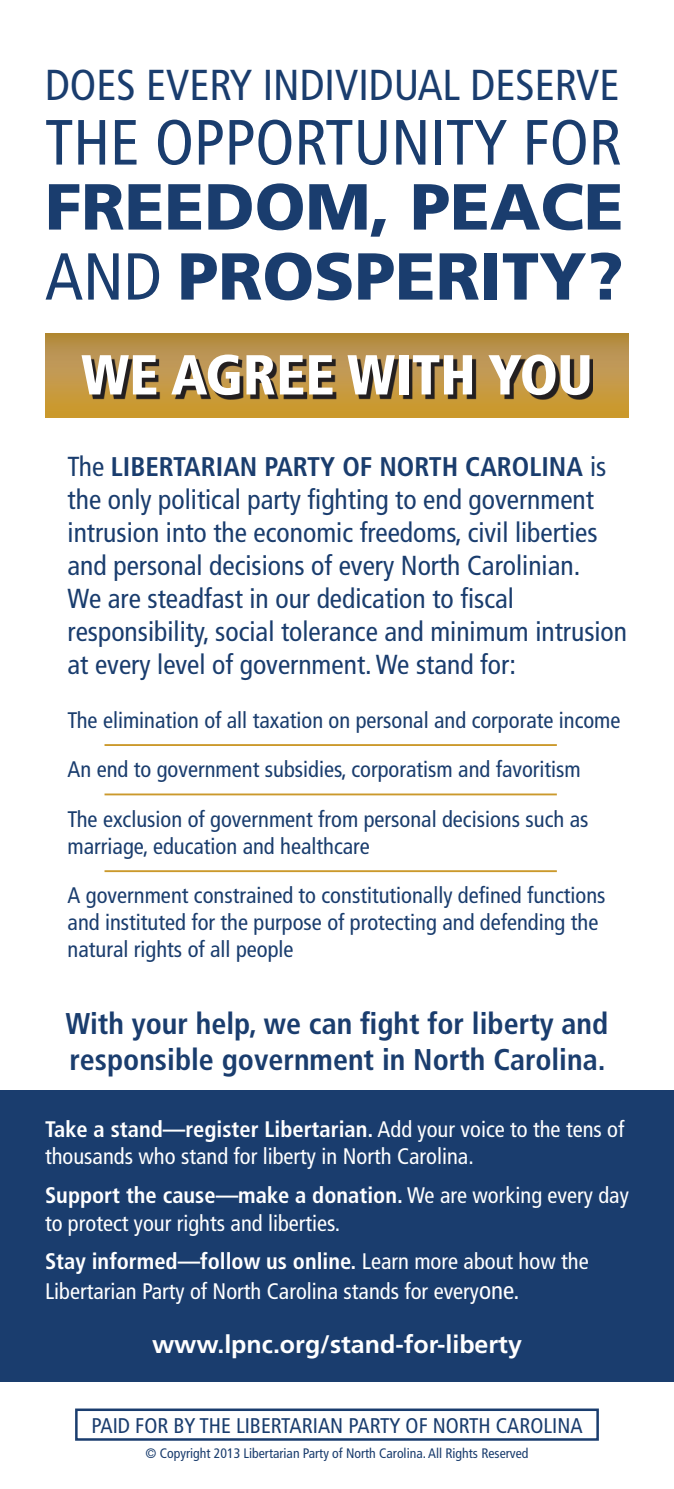
<style>
.page{position:relative;width:674px;height:1489px;background:#fff}
.page>*{position:absolute;margin:0;border:0;box-sizing:border-box;transform-origin:0 0}
.Paragraph_Style_1{font:900 66.25px "Frutiger LT Std";color:#1a3d6e}
.Paragraph_Style_1-2{font:900 65px "Frutiger LT Std";color:#1a3d6e}
.Paragraph_Style_1-3{font:condensed 63.75px "Frutiger LT Std";color:#1a3d6e}
.t1{font:900 condensed 56.25px "Frutiger LT Std";color:#fff}
.Paragraph_Style_1-4{font:condensed 43.25px "Frutiger LT Std";color:#1a3d6e}
.t2{font:700 condensed 30px/36px "Frutiger LT Std";color:#1a3d6e}
.t3{font:condensed 27.5px/33px "Frutiger LT Std";color:#1a3d6e}
.t4{font:700 condensed 27px "Frutiger LT Std";color:#1a3d6e}
.t5{font:700 25px "Frutiger LT Std";color:#fff}
.t6{font:condensed 22.5px/27px "Frutiger LT Std";color:#1a3d6e}
.t7{font:condensed 22.5px/27.5px "Frutiger LT Std";color:#fff}
.t8{font:condensed 21.25px "Frutiger LT Std";color:#1a3d6e}
.t9{font:condensed 13.75px "Frutiger LT Std";color:#1a3d6e}
.s1{font-weight:400;font-stretch:condensed}
.s2{font-weight:400;font-size:27.5px}
.s3{font-weight:700}
.s4{font-size:25px}
</style>
<div class="page">
<div style="left:0;top:1090px;width:673px;height:292px;background:#1a3d6e"></div>
<div style="left:75px;top:1408px;width:523px;height:32px;border:2px solid #1a3d6e"></div>
<hr style="left:104px;top:744px;width:452px;height:2px;background:#cb992c">
<hr style="left:104px;top:793px;width:452px;height:2px;background:#cb992c">
<hr style="left:104px;top:870px;width:452px;height:2px;background:#cb992c">
<svg style="left:45px;top:334px;width:583px;height:84px;background:#bf943e"></svg>
<svg style="left:85px;top:358px;width:508px;height:41px;background:#745c36"></svg>
<p class="Paragraph_Style_1-4" style="left:45px;top:59px;width:575px">DOES EVERY INDIVIDUAL DESERVE</p>
<p class="Paragraph_Style_1-3" style="left:45px;top:105px;width:578px">THE OPPORTUNITY FOR</p>
<p class="Paragraph_Style_1-2" style="left:45px;top:168px;width:579px">FREEDOM, PEACE</p>
<p class="Paragraph_Style_1" style="left:45px;top:236px;width:579px"><span class="s1">AND</span> PROSPERITY?</p>
<p class="t1" style="left:81px;top:341px;width:512px">WE AGREE WITH YOU</p>
<p class="t4" style="left:68px;top:450px;width:540px"><span class="s2">The</span> LIBERTARIAN PARTY OF NORTH CAROLINA <span class="s2">is</span></p>
<p class="t3" style="left:68px;top:483px;width:560px">the only political party fighting to end government intrusion into the economic freedoms, civil liberties and personal decisions of every North Carolinian.<br>We are steadfast in our dedication to fiscal responsibility, social tolerance and minimum intrusion at every level of government. We stand for:</p>
<p class="t6" style="left:68px;top:706px;width:554px">The elimination of all taxation on personal and corporate income</p>
<p class="t6" style="left:68px;top:756px;width:514px">An end to government subsidies, corporatism and favoritism</p>
<p class="t6" style="left:68px;top:805px;width:522px">The exclusion of government from personal decisions such as marriage, education and healthcare</p>
<p class="t6" style="left:68px;top:882px;width:539px">A government constrained to constitutionally defined functions and instituted for the purpose of protecting and defending the natural rights of all people</p>
<p class="t2" style="left:66px;top:1006px;width:544px">With your help, we can fight for liberty and responsible government in North Carolina.</p>
<p class="t7" style="left:45px;top:1115px;width:580px"><span class="s3">Take a stand—register Libertarian.</span> Add your voice to the tens of thousands who stand for liberty in North Carolina.</p>
<p class="t7" style="left:45px;top:1181px;width:585px"><span class="s3">Support the cause—make a donation.</span> We are working every day to protect your rights and liberties.</p>
<p class="t7" style="left:45px;top:1246px;width:545px;line-height:30px"><span class="s3">Stay informed—follow us online.</span> Learn more about how the<br>Libertarian Party of North Carolina stands for every<span class="s4">one.</span></p>
<p class="t5" style="left:152px;top:1329px;width:371px">www.lpnc.org/stand-for-liberty</p>
<p class="t8" style="left:91px;top:1412px;width:492px">PAID FOR BY THE LIBERTARIAN PARTY OF NORTH CAROLINA</p>
<p class="t9" style="left:145px;top:1445px;width:384px">© Copyright 2013 Libertarian Party of North Carolina. All Rights Reserved</p>
</div>
